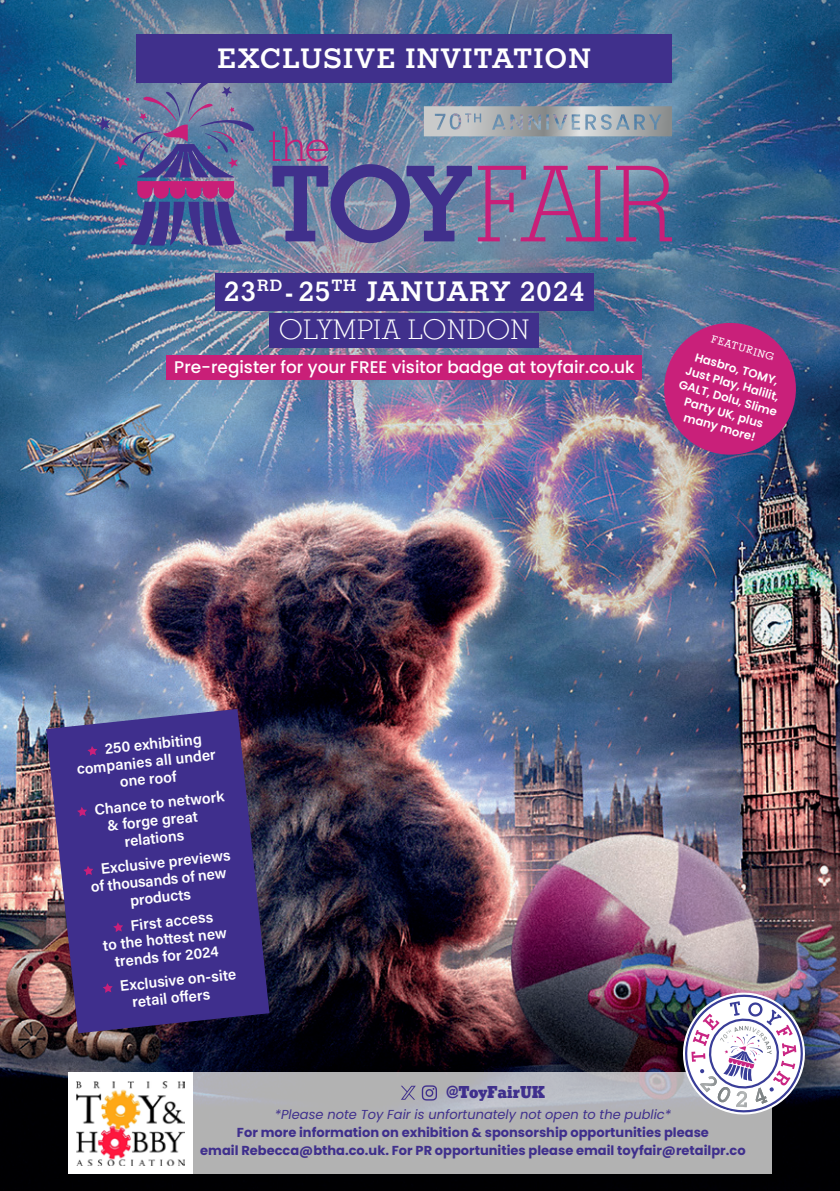
<style>
.page{position:relative;width:840px;height:1191px;background:#fff}
.page>*{position:absolute;margin:0;border:0;box-sizing:border-box;transform-origin:0 0}
.t1{font:500 29.2px/38.2px "Stymie";letter-spacing:.05em;color:#fff;text-align:center}
.t2{font:900 18px "Stymie";color:#3f2f8d}
.t3{font:500 16.8px "Poppins";color:#fff}
.t4{font:15.2px/17.2px "Acumin Variable Concept";color:#fff}
.t5{font:700 13px/18px "Poppins";color:#3f2f8d;text-align:center}
.t6{font:italic 13px "Poppins";color:#3f2f8d}
.t7{font:600 11.8px/15.2px "Poppins";color:#fff;text-align:center}
.t8{font:11px "Stymie";color:#fff}
.s1{font-weight:300}
</style>
<div class="page">
<img style="left:0;top:0;width:839px;height:1191px">
<svg style="left:192px;top:1072px;width:579px;height:101px;background:#b3b3b5"></svg>
<div style="left:68px;top:1072px;width:124px;height:101px;background:#fff"></div>
<img style="left:76px;top:1081px;width:108px;height:84px">
<svg style="left:400px;top:1085px;width:15px;height:14px"></svg>
<svg style="left:421px;top:1085px;width:16px;height:15px"></svg>
<div style="left:57px;top:38px;width:655px;height:248px;background:#b4c0f4;opacity:.1"></div>
<img style="left:96px;top:78px;width:158px;height:168px">
<svg style="left:269px;top:106px;width:402px;height:137px;background:#797da2"></svg>
<div style="left:166px;top:355px;width:476px;height:25px;background:#c91f78"></div>
<div style="left:269px;top:313px;width:270px;height:34px;background:#40308c"></div>
<div style="left:215px;top:273px;width:378px;height:38px;background:#40308c"></div>
<div style="left:137px;top:34px;width:534px;height:48px;background:#40308c"></div>
<img style="left:654px;top:313px;width:150px;height:151px">
<svg style="left:46px;top:709px;width:223px;height:324px;background:#443482"></svg>
<svg style="left:87px;top:746px;width:10px;height:9px"></svg>
<svg style="left:77px;top:806px;width:10px;height:10px"></svg>
<svg style="left:83px;top:865px;width:10px;height:10px"></svg>
<svg style="left:113px;top:922px;width:10px;height:10px"></svg>
<svg style="left:103px;top:983px;width:10px;height:10px"></svg>
<img style="left:674px;top:984px;width:139px;height:139px">
<h1 class="t1" style="left:217px;top:39px;width:375px">EXCLUSIVE INVITATION</h1>
<h1 class="t1" style="left:224px;top:272px;width:362px">23<sup>RD</sup> - 25<sup>TH</sup> JANUARY 2024<br><span class="s1">OLYMPIA LONDON</span></h1>
<p class="t3" style="left:174px;top:357px;width:461px">Pre-register for your FREE visitor badge at toyfair.co.uk</p>
<p class="t8" style="left:713px;top:333px;width:66px;rotate:16deg">FEATURING</p>
<p class="t7" style="left:689px;top:347px;width:103px;rotate:16deg">Hasbro, TOMY,<br>Just Play, Halilit,<br>GALT, Dolu, Slime<br>Party UK, plus many more!</p>
<p class="t4" style="left:104px;top:739px;width:99px;rotate:-6deg">250 exhibiting</p>
<p class="t4" style="left:76px;top:760px;width:141px;rotate:-6deg">companies all under</p>
<p class="t4" style="left:119px;top:773px;width:58px;rotate:-6deg">one roof</p>
<p class="t4" style="left:93px;top:800px;width:132px;rotate:-6deg">Chance to network</p>
<p class="t4" style="left:106px;top:816px;width:93px;rotate:-6deg">&amp; forge great</p>
<p class="t4" style="left:123px;top:832px;width:61px;rotate:-6deg">relations</p>
<p class="t4" style="left:100px;top:859px;width:132px;rotate:-6deg">Exclusive previews</p>
<p class="t4" style="left:90px;top:878px;width:138px;rotate:-6deg">of thousands of new</p>
<p class="t4" style="left:129px;top:891px;width:62px;rotate:-6deg">products</p>
<p class="t4" style="left:130px;top:916px;width:84px;rotate:-6deg">First access</p>
<p class="t4" style="left:102px;top:936px;width:126px;rotate:-6deg">to the hottest new</p>
<p class="t4" style="left:114px;top:952px;width:106px;rotate:-6deg">trends for 2024</p>
<p class="t4" style="left:129px;top:975px;width:108px;text-indent:-10px;rotate:-6deg">Exclusive on-site retail off ers</p>
<p class="t2" style="left:446px;top:1082px;width:100px">@ToyFairUK</p>
<p class="t6" style="left:274px;top:1107px;width:398px">*Please note Toy Fair is unfortunately not open to the public*</p>
<p class="t5" style="left:200px;top:1123px;width:546px">For more information on exhibition &amp; sponsorship opportunities please<br>email Rebecca@btha.co.uk. For PR opportunities please email toyfair@retailpr.co</p>
</div>
